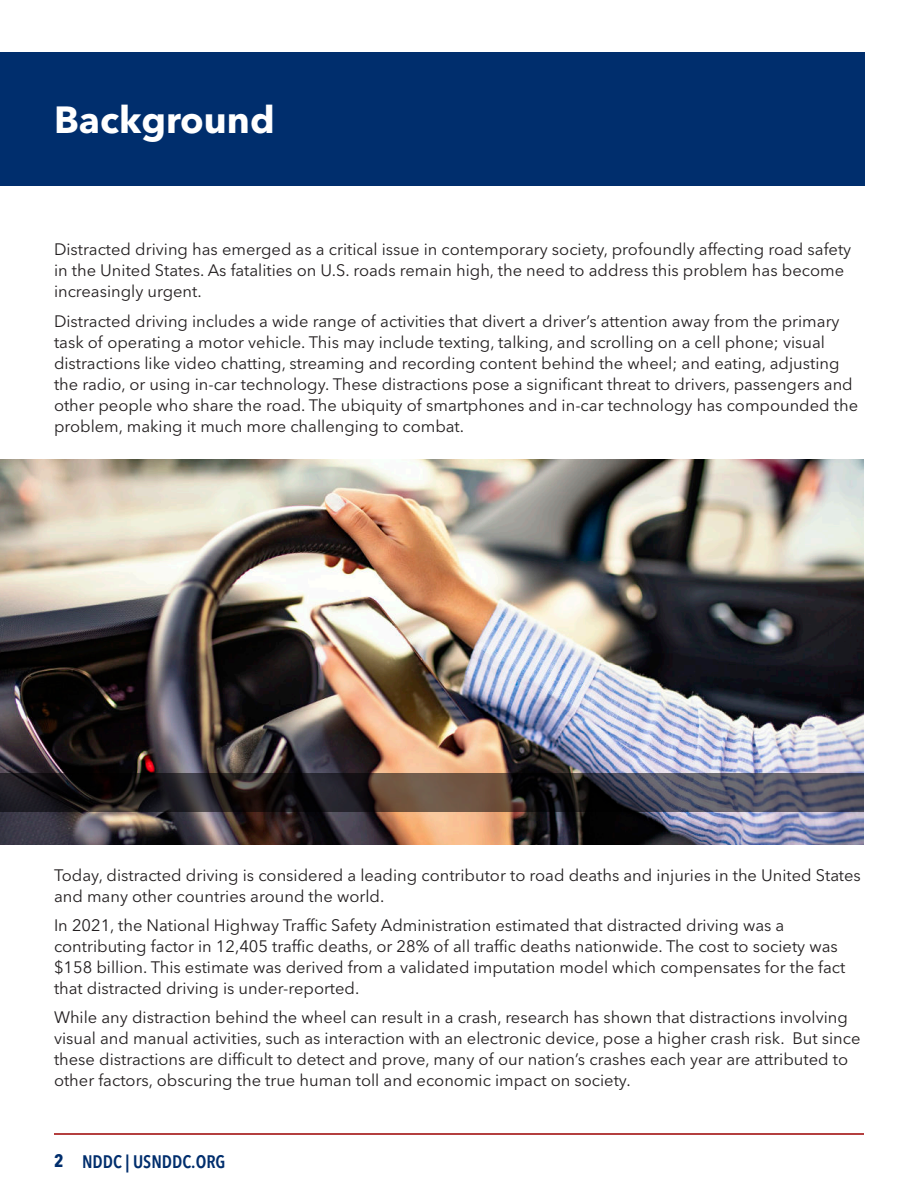
<style>
.page{position:relative;width:918px;height:1188px;background:#fff}
.page>*{position:absolute;margin:0;border:0;box-sizing:border-box;transform-origin:0 0}
.t1{font:700 37.5px "Avenir Next LT Pro";color:#fff}
.t2{font:600 condensed 18px "Avenir Next LT Pro";color:#002e6d}
.t3{font:16.5px/21px "Avenir Next LT Pro";color:#231f20}
.s1{font-weight:700}
</style>
<div class="page">
<hr style="left:54px;top:1133px;width:810px;height:2px;background:#9c0000">
<img style="left:0;top:459px;width:864px;height:386px">
<svg style="left:0;top:773px;width:864px;height:38px;background:#373235"></svg>
<div style="left:0;top:52px;width:864px;height:134px;background:#002e6d"></div>
<h1 class="t1" style="left:54px;top:104px;width:222px">Background</h1>
<p class="t3" style="left:54px;top:241px;width:799px">Distracted driving has emerged as a critical issue in contemporary society, profoundly affecting road safety in the United States. As fatalities on U.S. roads remain high, the need to address this problem has become increasingly urgent.</p>
<p class="t3" style="left:54px;top:312px;width:806px">Distracted driving includes a wide range of activities that divert a driver’s attention away from the primary task of operating a motor vehicle. This may include texting, talking, and scrolling on a cell phone; visual distractions like video chatting, streaming and recording content behind the wheel; and eating, adjusting the radio, or using in-car technology. These distractions pose a significant threat to drivers, passengers and other people who share the road. The ubiquity of smartphones and in-car technology has compounded the problem, making it much more challenging to combat.</p>
<p class="t3" style="left:54px;top:866px;width:808px">Today, distracted driving is considered a leading contributor to road deaths and injuries in the United States and many other countries around the world.</p>
<p class="t3" style="left:54px;top:916px;width:793px">In 2021, the National Highway Traffic Safety Administration estimated that distracted driving was a contributing factor in 12,405 traffic deaths, or 28% of all traffic deaths nationwide. The cost to society was $158 billion. This estimate was derived from a validated imputation model which compensates for the fact that distracted driving is under-reported.</p>
<p class="t3" style="left:54px;top:1008px;width:808px">While any distraction behind the wheel can result in a crash, research has shown that distractions involving visual and manual activities, such as interaction with an electronic device, pose a higher crash risk. But since these distractions are difficult to detect and prove, many of our nation’s crashes each year are attributed to other factors, obscuring the true human toll and economic impact on society.</p>
<p class="t2" style="left:54px;top:1154px;width:173px"><span class="s1">2</span> NDDC | USNDDC.ORG</p>
</div>
